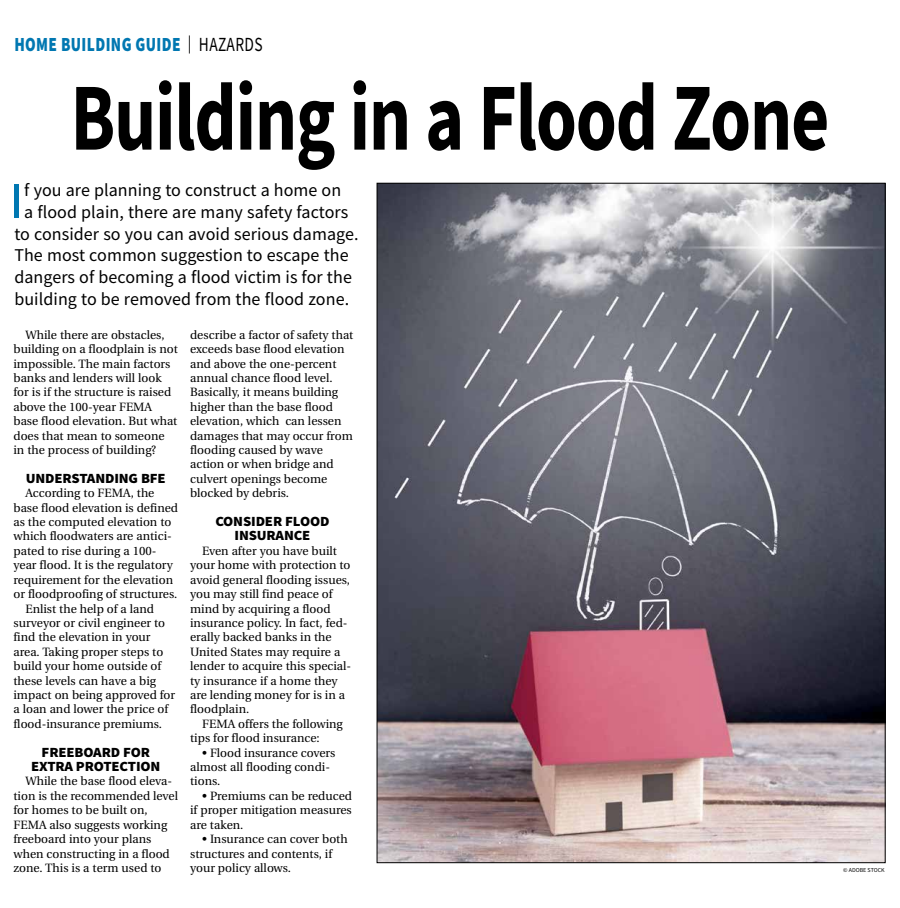
<style>
.page{position:relative;width:900px;height:908px;background:#fff}
.page>*{position:absolute;margin:0;border:0;box-sizing:border-box;transform-origin:0 0}
.t1{font:700 96px "Source Sans Pro";letter-spacing:-.015em;color:#000;scale:.77 1}
.t2{font:50.9px "Source Sans Pro";color:#0077b1;scale:1.1 1}
.t3{font:900 20px "Source Sans Pro";letter-spacing:.025em;color:#0077b1;scale:.77 1}
.t4{font:18px/21.6px "Source Sans Pro";letter-spacing:.005em;color:#000;text-align:center}
.t5{font:900 14px/14.4px "Source Sans Pro";letter-spacing:-.01em;color:#000;text-align:center;scale:1.05 1}
.t6{font:12px/14.4px "Utopia";color:#000}
.t7{font:6px "Source Sans Pro";color:#000}
.s1{font-weight:400;font-size:18px;color:#000}
.s2{font-weight:400;color:#000}
</style>
<div class="page">
<img style="left:379px;top:185px;width:504px;height:675px">
<h3 class="t3" style="left:14px;top:31px;width:324px">HOME BUILDING GUIDE <span class="s1">|</span> <span class="s2">HAZARDS</span></h3>
<h1 class="t1" style="left:71px;top:53px;width:987px">Building in a Flood Zone</h1>
<p class="t4" style="left:14px;top:179px;width:346px">f you are planning to construct a home on<br>a flood plain, there are many safety factors<br>to consider so you can avoid serious damage.<br>The most common suggestion to escape the dangers of becoming a flood victim is for the building to be removed from the flood zone.</p>
<h2 class="t2" style="left:9px;top:169px;width:15px">I</h2>
<p class="t6" style="left:14px;top:327px;width:166px;text-indent:12px">While there are obstacles, building on a floodplain is not impossible. The main factors banks and lenders will look for is if the structure is raised above the 100-year FEMA base flood elevation. But what does that mean to someone in the process of building?</p>
<p class="t5" style="left:26px;top:470px;width:135px">UNDERSTANDING BFE</p>
<p class="t6" style="left:26px;top:486px;width:130px">According to FEMA, the</p>
<p class="t6" style="left:14px;top:500px;width:166px">base flood elevation is defined</p>
<p class="t6" style="left:14px;top:515px;width:159px">as the computed elevation to</p>
<p class="t6" style="left:14px;top:529px;width:160px">which floodwaters are antici-</p>
<p class="t6" style="left:14px;top:543px;width:145px">pated to rise during a 100-</p>
<p class="t6" style="left:14px;top:558px;width:161px">year flood. It is the regulatory</p>
<p class="t6" style="left:14px;top:572px;width:161px">requirement for the elevation</p>
<p class="t6" style="left:14px;top:587px;width:165px">or floodproofing of structures.</p>
<p class="t6" style="left:26px;top:601px;width:130px">Enlist the help of a land</p>
<p class="t6" style="left:14px;top:615px;width:153px">surveyor or civil engineer to</p>
<p class="t6" style="left:14px;top:630px;width:139px">find the elevation in your</p>
<p class="t6" style="left:14px;top:644px;width:151px">area. Taking proper steps to</p>
<p class="t6" style="left:14px;top:659px;width:149px">build your home outside of</p>
<p class="t6" style="left:14px;top:673px;width:144px">these levels can have a big</p>
<p class="t6" style="left:14px;top:687px;width:163px">impact on being approved for</p>
<p class="t6" style="left:14px;top:702px;width:156px">a loan and lower the price of</p>
<p class="t6" style="left:14px;top:716px;width:150px">flood-insurance premiums.</p>
<p class="t5" style="left:31px;top:744px;width:125px">FREEBOARD FOR<br>EXTRA PROTECTION</p>
<p class="t6" style="left:14px;top:774px;width:166px;text-indent:12px">While the base flood eleva&shy;tion is the recommended level for homes to be built on,<br>FEMA also suggests working freeboard into your plans when constructing in a flood zone. This is a term used to</p>
<p class="t6" style="left:190px;top:327px;width:165px">describe a factor of safety that exceeds base flood elevation and above the one-percent annual chance flood level.<br>Basically, it means building higher than the base flood elevation, which can lessen damages that may occur from flooding caused by wave action or when bridge and culvert openings become blocked by debris.</p>
<p class="t5" style="left:215px;top:514px;width:110px">CONSIDER FLOOD<br>INSURANCE</p>
<p class="t6" style="left:190px;top:543px;width:163px;text-indent:12px">Even after you have built your home with protection to avoid general flooding issues, you may still find peace of mind by acquiring a flood insurance policy. In fact, fed&shy;erally backed banks in the<br>United States may require a lender to acquire this special&shy;ty insurance if a home they are lending money for is in a floodplain.</p>
<p class="t6" style="left:190px;top:716px;width:154px;text-indent:12px">FEMA offers the following tips for flood insurance:</p>
<p class="t6" style="left:190px;top:745px;width:147px;text-indent:12px">• Flood insurance covers almost all flooding condi&shy;tions.</p>
<p class="t6" style="left:190px;top:788px;width:163px;text-align:justify;text-indent:12px">• Premiums can be reduced if proper mitigation measures are taken.</p>
<p class="t6" style="left:190px;top:831px;width:159px;text-indent:12px">• Insurance can cover both structures and contents, if your policy allows.</p>
<p class="t7" style="left:843px;top:866px;width:43px">© ADOBE STOCK</p>
</div>
